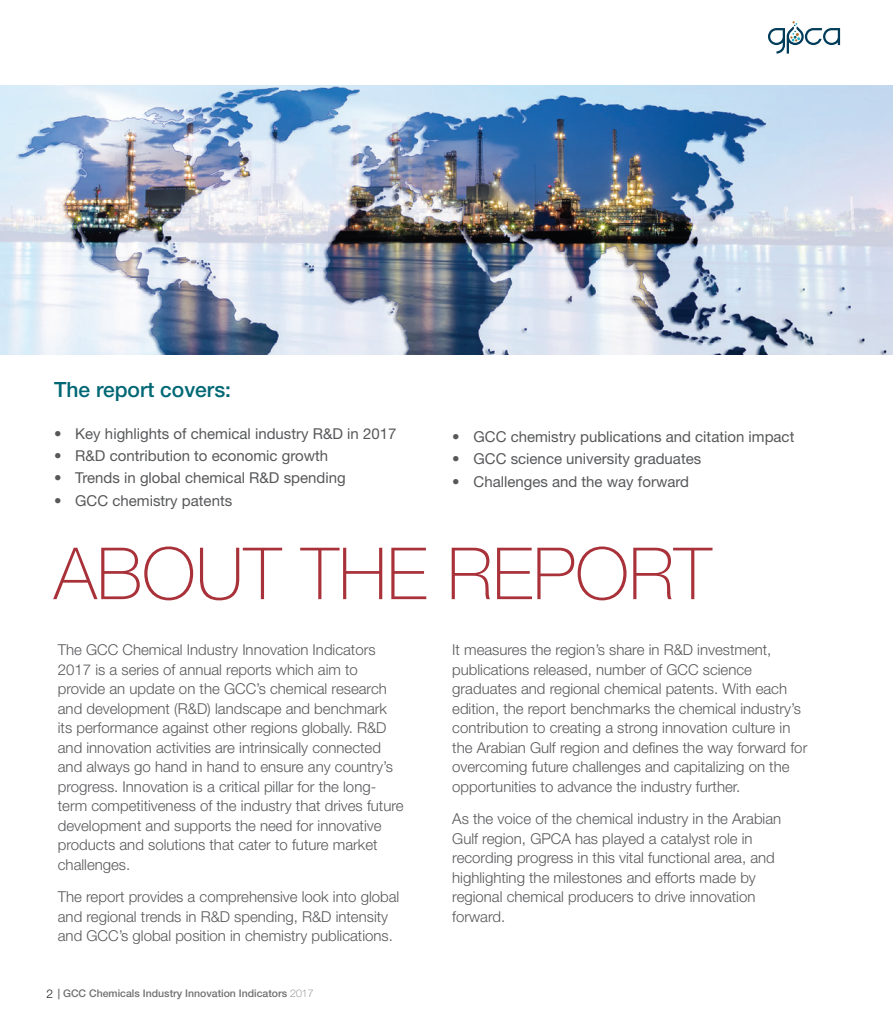
<style>
.page{position:relative;width:893px;height:1021px;background:#fff}
.page>*{position:absolute;margin:0;border:0;box-sizing:border-box;transform-origin:0 0}
.TOC_new{font:100 72px "Helvetica Neue LT Std";color:#a93139}
.TOC_new-2{font:500 21px "Helvetica Neue LT Std";color:#006774}
.body{font:300 15px/19.5px "Helvetica Neue LT Std";color:#57585a}
.t1{font:15px "Helvetica Neue LT Std";color:#57585a}
.t2{font:500 10.5px "Helvetica Neue LT Std";color:#716f70}
.s1{font-weight:300;font-size:12px;color:#231f20}
.s2{font-weight:100}
</style>
<div class="page">
<img style="left:0;top:85px;width:893px;height:269px">
<svg style="left:768px;top:21px;width:72px;height:33px"></svg>
<p class="TOC_new-2" style="left:54px;top:377px;width:179px">The report covers:</p>
<p class="t1" style="left:54px;top:424px;width:344px">• Key highlights of chemical industry R&amp;D in 2017</p>
<p class="t1" style="left:54px;top:447px;width:276px">• R&amp;D contribution to economic growth</p>
<p class="t1" style="left:54px;top:469px;width:293px">• Trends in global chemical R&amp;D spending</p>
<p class="t1" style="left:54px;top:491px;width:180px">• GCC chemistry patents</p>
<p class="t1" style="left:452px;top:428px;width:344px">• GCC chemistry publications and citation impact</p>
<p class="t1" style="left:452px;top:450px;width:251px">• GCC science university graduates</p>
<p class="t1" style="left:452px;top:472px;width:238px">• Challenges and the way forward</p>
<p class="TOC_new" style="left:54px;top:532px;width:659px">ABOUT THE REPORT</p>
<p class="body" style="left:58px;top:639px;width:347px">The GCC Chemical Industry Innovation Indicators 2017 is a series of annual reports which aim to provide an update on the GCC’s chemical research and development (R&amp;D) landscape and benchmark its performance against other regions globally. R&amp;D and innovation activities are intrinsically connected and always go hand in hand to ensure any country’s progress. Innovation is a critical pillar for the long&shy;term competitiveness of the industry that drives future development and supports the need for innovative products and solutions that cater to future market challenges.</p>
<p class="body" style="left:58px;top:886px;width:343px">The report provides a comprehensive look into global and regional trends in R&amp;D spending, R&amp;D intensity and GCC’s global position in chemistry publications.</p>
<p class="t2" style="left:46px;top:986px;width:269px"><span class="s1">2</span> | GCC Chemicals Industry Innovation Indicators <span class="s2">2017</span></p>
<p class="body" style="left:452px;top:639px;width:357px">It measures the region’s share in R&amp;D investment, publications released, number of GCC science graduates and regional chemical patents. With each edition, the report benchmarks the chemical industry’s contribution to creating a strong innovation culture in the Arabian Gulf region and defines the way forward for overcoming future challenges and capitalizing on the opportunities to advance the industry further.</p>
<p class="body" style="left:452px;top:808px;width:330px">As the voice of the chemical industry in the Arabian Gulf region, GPCA has played a catalyst role in recording progress in this vital functional area, and highlighting the milestones and efforts made by regional chemical producers to drive innovation forward.</p>
</div>
